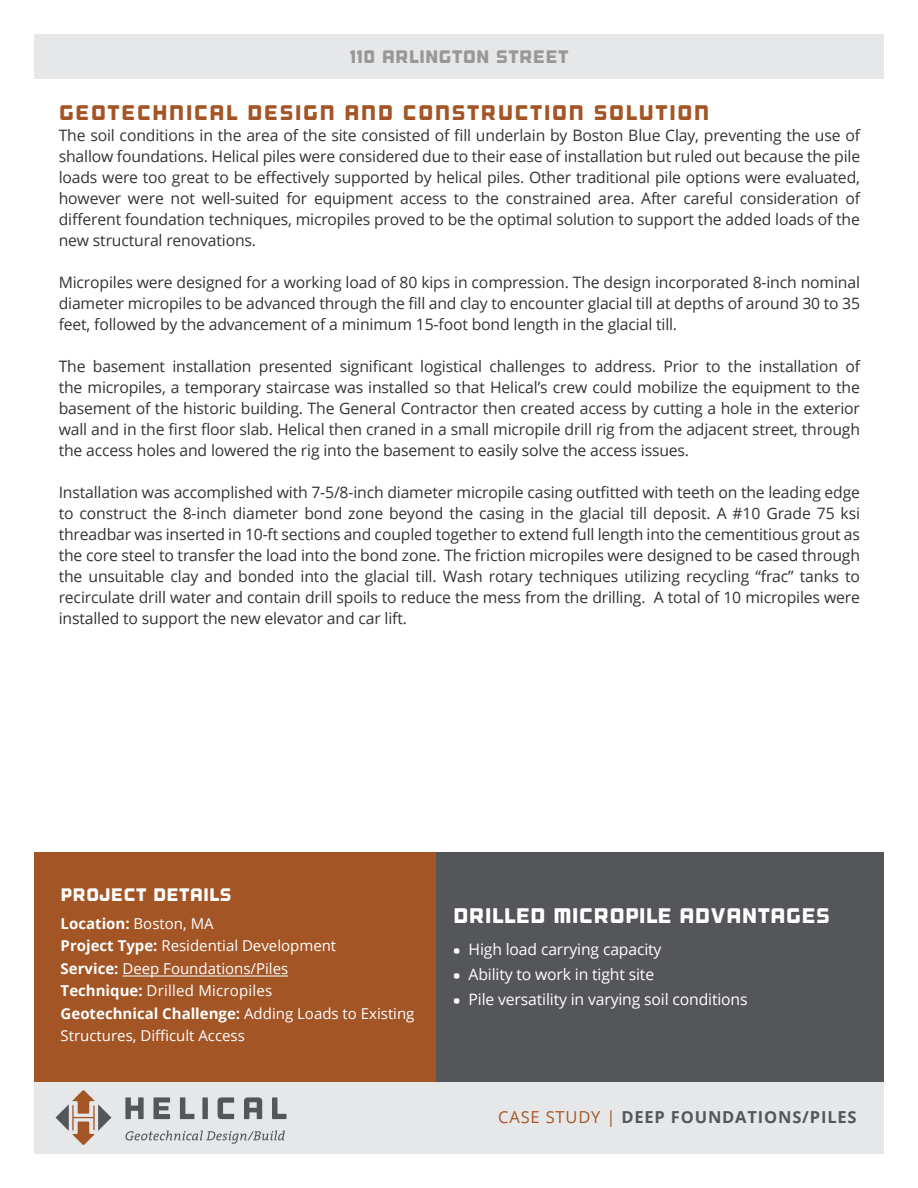
<style>
.page{position:relative;width:918px;height:1188px;background:#fff}
.page>*{position:absolute;margin:0;border:0;box-sizing:border-box;transform-origin:0 0}
.t1{font:21px "Outage";letter-spacing:.05em;color:#a45525}
.t2{font:21px "Outage";color:#fff}
.t3{font:18px "Outage";color:#9a9799}
.t4{font:18px "Outage Cut";color:#fff}
.t5{font:700 16.5px "Open Sans";letter-spacing:.05em;color:#55565a}
.t6{font:15.75px/21px "Open Sans";letter-spacing:-.01em;color:#333334;text-align:justify}
.t7{font:15.75px "Open Sans";letter-spacing:-.01em;color:#fff}
.t8{font:15px/22.5px "Open Sans";color:#fff}
.s1{font-weight:700}
.s2{font-family:"Diavlo"}
.s3{font-weight:400;color:#a45525}
</style>
<div class="page">
<div style="left:34px;top:34px;width:850px;height:45px;background:#e6e7e8"></div>
<div style="left:34px;top:1081px;width:850px;height:73px;background:#e6e7e8"></div>
<svg style="left:126px;top:1131px;width:159px;height:13px"></svg>
<svg style="left:125px;top:1097px;width:19px;height:22px"></svg>
<svg style="left:153px;top:1097px;width:17px;height:22px"></svg>
<svg style="left:180px;top:1097px;width:14px;height:22px"></svg>
<div style="left:202px;top:1097px;width:6px;height:22px;background:#55565a"></div>
<svg style="left:218px;top:1097px;width:16px;height:22px"></svg>
<svg style="left:244px;top:1097px;width:18px;height:22px"></svg>
<svg style="left:272px;top:1097px;width:15px;height:22px"></svg>
<svg style="left:56px;top:1090px;width:55px;height:55px"></svg>
<div style="left:34px;top:853px;width:405px;height:229px;background:#a45525"></div>
<hr style="left:122px;top:976px;width:166px;height:1px;background:#fff">
<div style="left:436px;top:853px;width:448px;height:229px;background:#55565a"></div>
<p class="t3" style="left:350px;top:49px;width:221px">110 ARLINGTON STREET</p>
<h1 class="t1" style="left:59px;top:104px;width:652px">GEOTECHNICAL DESIGN AND CONSTRUCTION SOLUTION</h1>
<p class="t6" style="left:59px;top:125px;width:803px">The soil conditions in the area of the site consisted of fill underlain by Boston Blue Clay, preventing the use of shallow foundations. Helical piles were considered due to their ease of installation but ruled out because the pile loads were too great to be effectively supported by helical piles. Other traditional pile options were evaluated, however were not well-suited for equipment access to the constrained area. After careful consideration of different foundation techniques, micropiles proved to be the optimal solution to support the added loads of the new structural renovations.</p>
<p class="t6" style="left:59px;top:274px;width:803px">Micropiles were designed for a working load of 80 kips in compression. The design incorporated 8-inch nominal diameter micropiles to be advanced through the fill and clay to encounter glacial till at depths of around 30 to 35 feet, followed by the advancement of a minimum 15-foot bond length in the glacial till.</p>
<p class="t6" style="left:59px;top:356px;width:803px">The basement installation presented significant logistical challenges to address. Prior to the installation of the micropiles, a temporary staircase was installed so that Helical’s crew could mobilize the equipment to the basement of the historic building. The General Contractor then created access by cutting a hole in the exterior wall and in the first floor slab. Helical then craned in a small micropile drill rig from the adjacent street, through the access holes and lowered the rig into the basement to easily solve the access issues.</p>
<p class="t6" style="left:59px;top:482px;width:803px">Installation was accomplished with 7-5/8-inch diameter micropile casing outfitted with teeth on the leading edge to construct the 8-inch diameter bond zone beyond the casing in the glacial till deposit. A #10 Grade 75 ksi threadbar was inserted in 10-ft sections and coupled together to extend full length into the cementitious grout as the core steel to transfer the load into the bond zone. The friction micropiles were designed to be cased through the unsuitable clay and bonded into the glacial till. Wash rotary techniques utilizing recycling “frac” tanks to recirculate drill water and contain drill spoils to reduce the mess from the drilling. A total of 10 micropiles were installed to support the new elevator and car lift.</p>
<p class="t4" style="left:61px;top:884px;width:173px">PROJECT DETAILS</p>
<p class="t8" style="left:61px;top:914px;width:355px"><span class="s1">location:</span> Boston, MA<br><span class="s1">project type:</span> Residential Development<br><span class="s1">service:</span> Deep Foundations/Piles<br><span class="s1">technique:</span> Drilled Micropiles<br><span class="s1">Geotechnical Challenge:</span> Adding Loads to Existing Structures, Difficult Access</p>
<h1 class="t2" style="left:453px;top:906px;width:379px">DRILLED MICROPILE ADVANTAGES</h1>
<p class="t7" style="left:453px;top:942px;width:210px"><span class="s2">•</span> High load carrying capacity</p>
<p class="t7" style="left:453px;top:968px;width:202px"><span class="s2">•</span> Ability to work in tight site</p>
<p class="t7" style="left:453px;top:989px;width:296px"><span class="s2">•</span> Pile versatility in varying soil conditions</p>
<p class="t5" style="left:498px;top:1110px;width:360px"><span class="s3">CASE STUDY |</span> Deep FounDations/piles</p>
</div>
